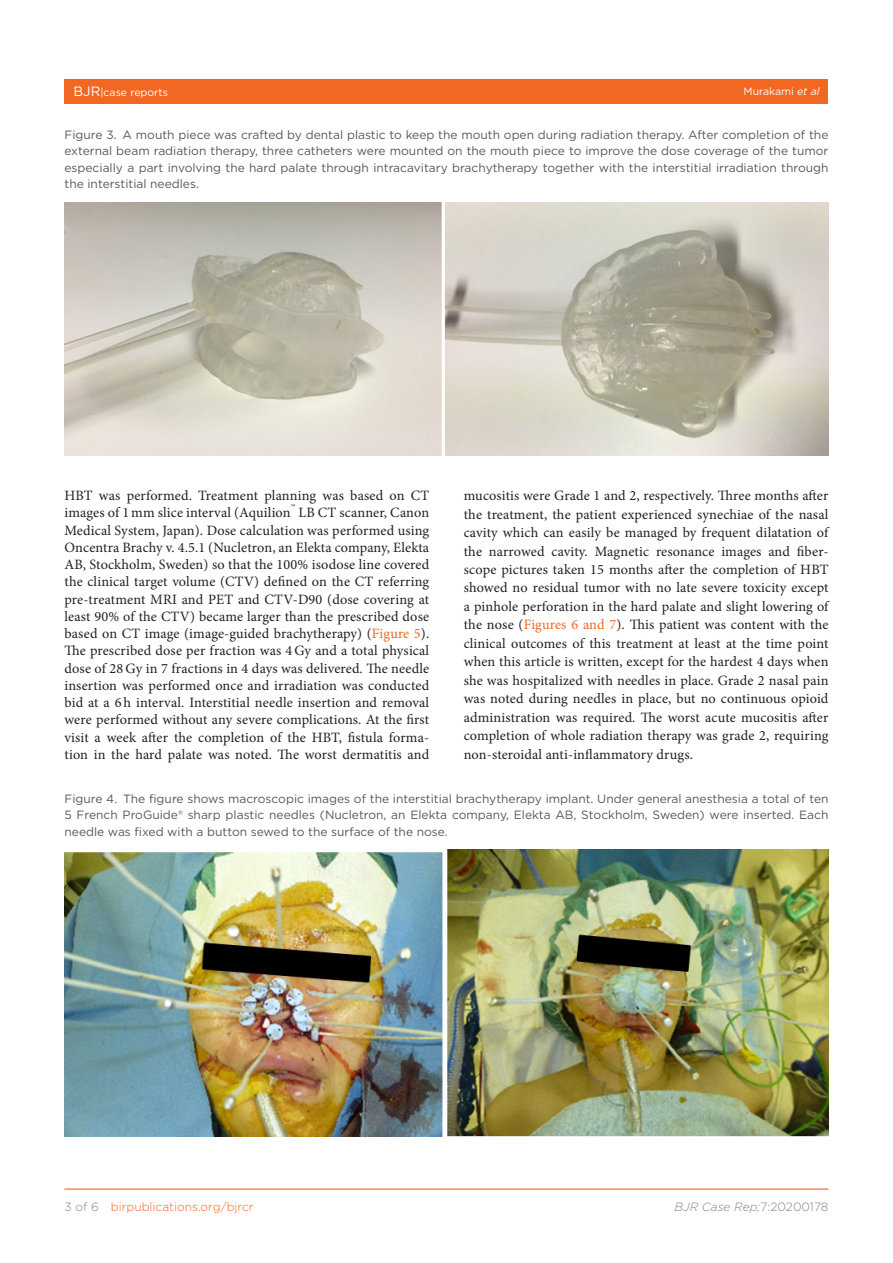
<style>
.page{position:relative;width:893px;height:1263px;background:#fff}
.page>*{position:absolute;margin:0;border:0;box-sizing:border-box;transform-origin:0 0}
.t1{font:14.25px/17.2px "Minion Pro";letter-spacing:.005em;color:#231f20;text-align:justify}
.t2{font:12px/16.5px "Gotham";color:#57585a;text-align:justify}
.t3{font:300 12px "Gotham";color:#f26722}
.t4{font:italic 300 12px "Gotham";color:#808285}
.t5{font:10.5px "Gotham";color:#fff}
.s1{font-size:13.5px}
.s2{font-style:italic}
.s3{color:#f26722}
.s4{color:#808285}
.s5{font-style:normal}
</style>
<div class="page">
<div style="left:64px;top:79px;width:764px;height:24px;background:#f26722"></div>
<hr style="left:64px;top:1188px;width:764px;height:2px;background:#f26722">
<img style="left:64px;top:202px;width:764px;height:253px">
<img style="left:64px;top:850px;width:764px;height:286px">
<p class="t5" style="left:74px;top:85px;width:96px"><span class="s1">BJR</span>|case reports</p>
<p class="t5" style="left:744px;top:85px;width:77px">Murakami <span class="s2">et al</span></p>
<p class="t2" style="left:64px;top:126px;width:765px">Figure 3. A mouth piece was crafted by dental plastic to keep the mouth open during radiation therapy. After completion of the external beam radiation therapy, three catheters were mounted on the mouth piece to improve the dose coverage of the tumor especially a part involving the hard palate through intracavitary brachytherapy together with the interstitial irradiation through the interstitial needles.</p>
<p class="t1" style="left:64px;top:487px;width:366px">HBT was performed. Treatment planning was based on CT images of 1 mm slice interval (Aquilion<sup>™</sup> LB CT scanner, Canon Medical System, Japan). Dose calculation was performed using Oncentra Brachy v. 4.5.1 (Nucletron, an Elekta company, Elekta AB, Stockholm, Sweden) so that the 100% isodose line covered the clinical target volume (CTV) defined on the CT referring pre-treatment MRI and PET and CTV-D90 (dose covering at least 90% of the CTV) became larger than the prescribed dose based on CT image (image-guided brachytherapy) (<span class="s3">Figure 5</span>).<br>The prescribed dose per fraction was 4 Gy and a total physical dose of 28 Gy in 7 fractions in 4 days was delivered. The needle insertion was performed once and irradiation was conducted bid at a 6 h interval. Interstitial needle insertion and removal were performed without any severe complications. At the first visit a week after the completion of the HBT, fistula forma&shy;tion in the hard palate was noted. The worst dermatitis and</p>
<p class="t1" style="left:464px;top:486px;width:366px;line-height:18.5px">mucositis were Grade 1 and 2, respectively. Three months after the treatment, the patient experienced synechiae of the nasal cavity which can easily be managed by frequent dilatation of the narrowed cavity. Magnetic resonance images and fiber&shy;scope pictures taken 15 months after the completion of HBT showed no residual tumor with no late severe toxicity except a pinhole perforation in the hard palate and slight lowering of the nose (<span class="s3">Figures 6 and 7</span>). This patient was content with the clinical outcomes of this treatment at least at the time point when this article is written, except for the hardest 4 days when she was hospitalized with needles in place. Grade 2 nasal pain was noted during needles in place, but no continuous opioid administration was required. The worst acute mucositis after completion of whole radiation therapy was grade 2, requiring non-steroidal anti-inflammatory drugs.</p>
<p class="t2" style="left:64px;top:790px;width:765px">Figure 4. The figure shows macroscopic images of the interstitial brachytherapy implant. Under general anesthesia a total of ten 5 French ProGuide® sharp plastic needles (Nucletron, an Elekta company, Elekta AB, Stockholm, Sweden) were inserted. Each needle was fixed with a button sewed to the surface of the nose.</p>
<p class="t3" style="left:64px;top:1199px;width:191px"><span class="s4">3 of 6</span> birpublications.org/bjrcr</p>
<p class="t4" style="left:675px;top:1199px;width:155px">BJR Case Rep;<span class="s5">7:20200178</span></p>
</div>
